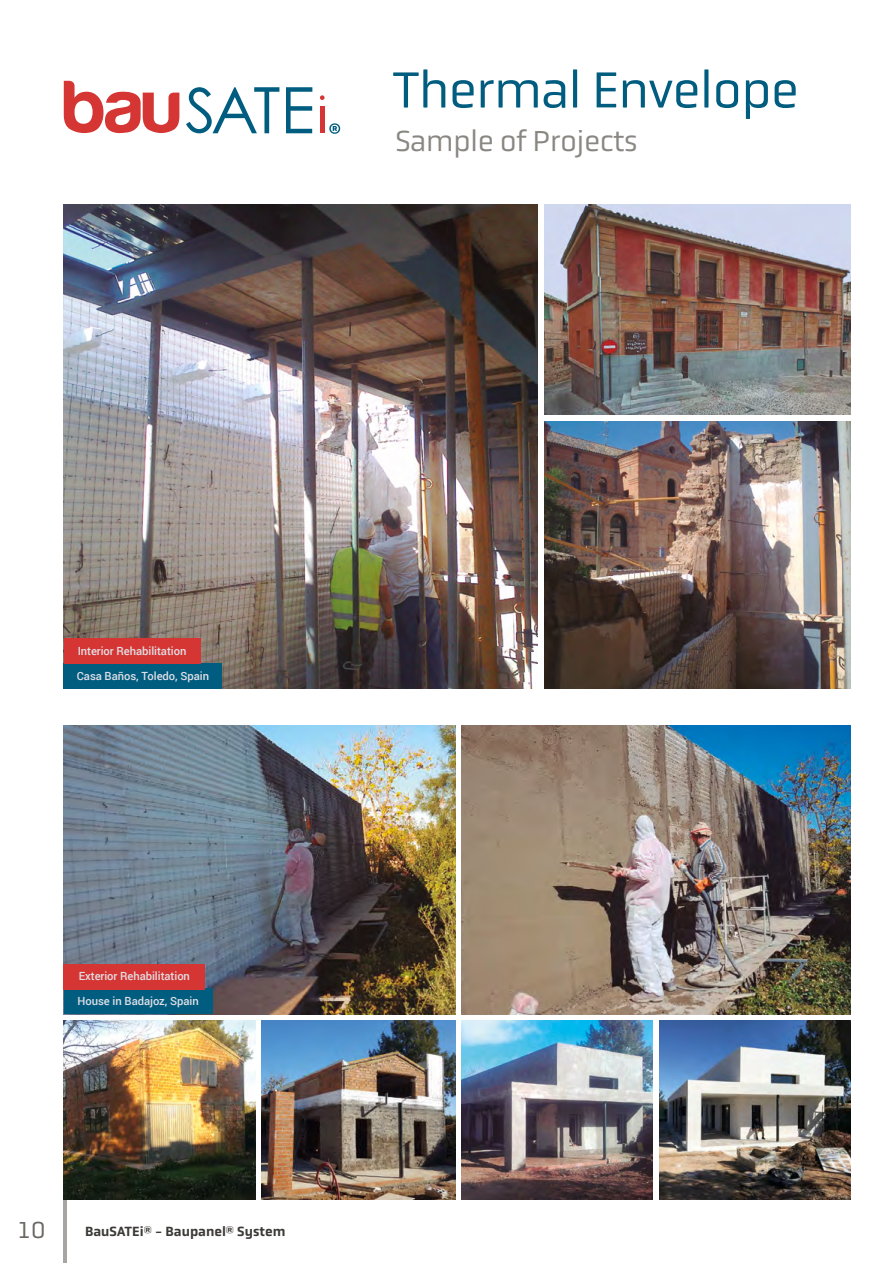
<style>
.page{position:relative;width:893px;height:1263px;background:#fff}
.page>*{position:absolute;margin:0;border:0;box-sizing:border-box;transform-origin:0 0}
.t1{font:52.5px "Obvia";letter-spacing:-.025em;color:#005d80}
.t2{font:30px "Obvia";letter-spacing:-.02em;color:#8a8783}
.t3{font:24px "Obvia";color:#6a6763}
.t4{font:500 13.65px "Obvia";color:#3c3a36}
.t5{font:500 11.25px "Roboto";letter-spacing:-.005em;color:#e0dfe6}
</style>
<div class="page">
<hr style="left:64px;top:1199px;width:3px;height:64px;background:#a7a4a1">
<img style="left:64px;top:204px;width:474px;height:485px">
<img style="left:544px;top:204px;width:306px;height:210px">
<img style="left:544px;top:421px;width:306px;height:268px">
<img style="left:64px;top:725px;width:391px;height:289px">
<img style="left:461px;top:725px;width:389px;height:289px">
<img style="left:261px;top:1020px;width:194px;height:179px">
<img style="left:659px;top:1020px;width:191px;height:179px">
<img style="left:64px;top:1020px;width:191px;height:179px">
<img style="left:461px;top:1020px;width:192px;height:179px">
<div style="left:64px;top:663px;width:158px;height:26px;background:#005d80"></div>
<div style="left:64px;top:989px;width:149px;height:25px;background:#005d80"></div>
<div style="left:64px;top:638px;width:136px;height:26px;background:#d53633"></div>
<div style="left:64px;top:964px;width:141px;height:25px;background:#d53633"></div>
<svg style="left:329px;top:123px;width:11px;height:11px"></svg>
<svg style="left:64px;top:81px;width:115px;height:52px"></svg>
<svg style="left:186px;top:87px;width:93px;height:46px"></svg>
<svg style="left:286px;top:87px;width:26px;height:46px"></svg>
<hr style="left:320px;top:106px;width:4px;height:27px;background:#d53633">
<svg style="left:320px;top:95px;width:5px;height:5px"></svg>
<h1 class="t1" style="left:392px;top:59px;width:408px">Thermal Envelope</h1>
<h2 class="t2" style="left:395px;top:124px;width:244px">Sample of Projects</h2>
<p class="t5" style="left:78px;top:643px;width:110px">Interior Rehabilitation</p>
<p class="t5" style="left:77px;top:668px;width:134px">Casa Baños, Toledo, Spain</p>
<p class="t5" style="left:79px;top:968px;width:113px">Exterior Rehabilitation</p>
<p class="t5" style="left:78px;top:993px;width:123px">House in Badajoz, Spain</p>
<h3 class="t3" style="left:18px;top:1216px;width:30px">10</h3>
<p class="t4" style="left:85px;top:1223px;width:202px">BauSATEi® - Baupanel® System</p>
</div>
